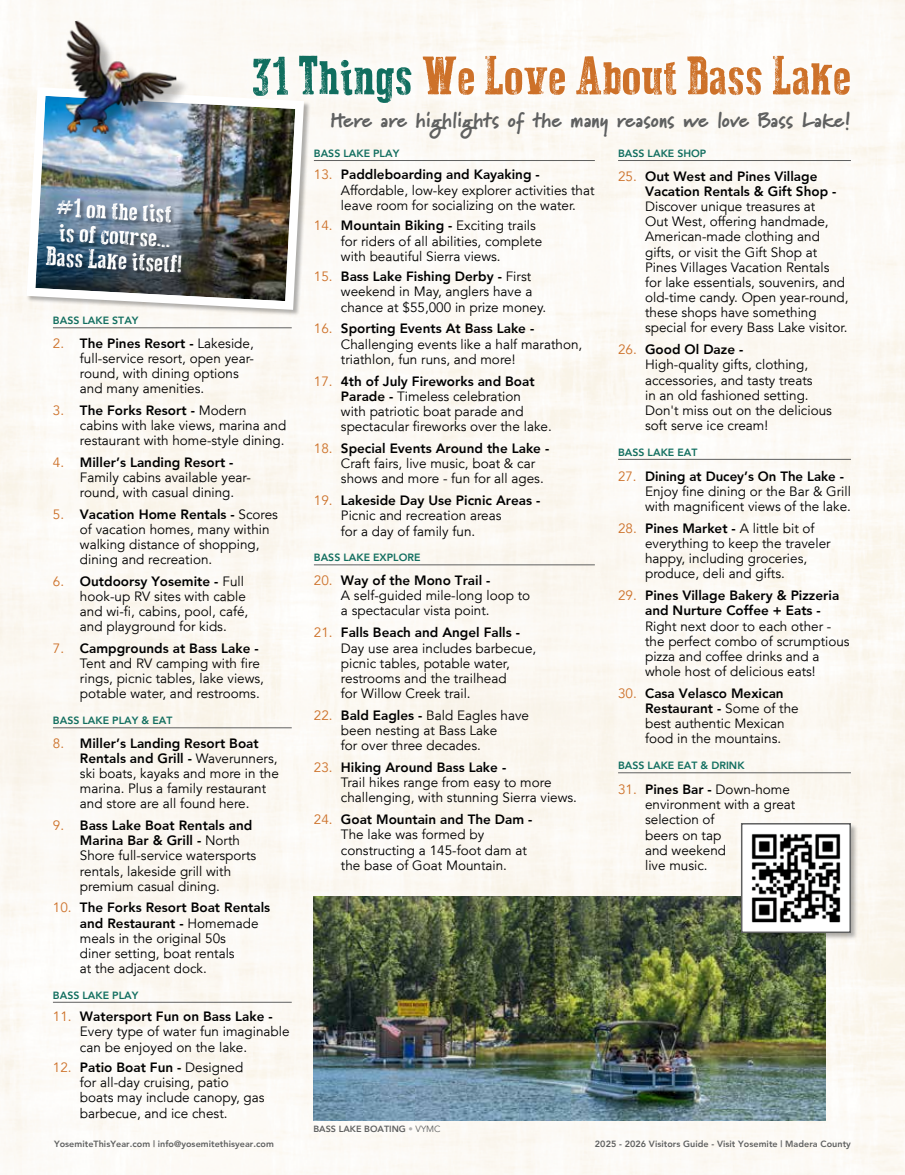
<style>
.page{position:relative;width:905px;height:1175px;background:#fff}
.page>*{position:absolute;margin:0;border:0;box-sizing:border-box;transform-origin:0 0}
.t1{font:54px "Dust West";color:#cd7129}
.t2{font:26.85px/24.8px "Dust West";color:#fff;text-align:center}
.t3{font:900 21px "Marydale";color:#5f6060}
.t4{font:13.5px/15.1px "Avenir";color:#000}
.t5{font:800 13.5px/15.1px "Avenir";color:#000}
.t6{font:800 10.5px "Avenir";color:#116e5f}
.t7{font:800 9px "Avenir";letter-spacing:.005em;color:#5f6060}
.s1{color:#116e5f}
.s2{color:#cd7129}
.s3{font-weight:800}
.s4{font-weight:400;color:#cd7129}
.s5{font-weight:400;color:#b0b1b1}
.s6{font-weight:400}
</style>
<div class="page">
<div style="left:0;top:0;width:904px;height:1174px;background:#fcf9f4"></div>
<hr style="left:53px;top:327px;width:239px;height:1px;background:#5f6060">
<hr style="left:53px;top:727px;width:239px;height:1px;background:#5f6060">
<hr style="left:53px;top:1001px;width:239px;height:1px;background:#5f6060">
<img style="left:22px;top:83px;width:286px;height:231px">
<hr style="left:314px;top:160px;width:281px;height:1px;background:#5f6060">
<hr style="left:314px;top:564px;width:281px;height:1px;background:#5f6060">
<hr style="left:618px;top:160px;width:232px;height:1px;background:#5f6060">
<hr style="left:618px;top:459px;width:232px;height:1px;background:#5f6060">
<hr style="left:618px;top:772px;width:232px;height:1px;background:#5f6060">
<div style="left:68px;top:24px;width:122px;height:124px;background:#000;opacity:.3"></div>
<img style="left:62px;top:16px;width:117px;height:120px">
<img style="left:11px;top:165px;width:208px;height:120px">
<div style="left:243px;top:45px;width:617px;height:68px;background:#fdfbf7"></div>
<img style="left:313px;top:896px;width:512px;height:224px">
<div style="left:740px;top:823px;width:118px;height:117px;background:#000;opacity:.3"></div>
<img style="left:744px;top:826px;width:103px;height:104px">
<div style="left:741px;top:823px;width:109px;height:110px;border:2px solid #5f6060"></div>
<h1 class="t1" style="left:252px;top:47px;width:600px"><span class="s1">31 Things</span> We Love About Bass Lake</h1>
<h2 class="t2" style="left:49px;top:195px;width:138px;rotate:3deg">#1 on the list is of course...<br>Bass Lake itself!</h2>
<p class="t6" style="left:53px;top:314px;width:87px">BASS LAKE STAY</p>
<p class="t4" style="left:80px;top:336px;width:175px;text-indent:-27px"><span class="s2">2.</span> <span class="s3">The Pines Resort -</span> Lakeside, full-service resort, open year&shy;round, with dining options and many amenities.</p>
<p class="t4" style="left:80px;top:403px;width:208px;text-indent:-27px"><span class="s2">3.</span> <span class="s3">The Forks Resort -</span> Modern cabins with lake views, marina and restaurant with home-style dining.</p>
<p class="t4" style="left:80px;top:455px;width:172px;text-indent:-27px"><span class="s2">4.</span> <span class="s3">Miller’s Landing Resort -<br></span>Family cabins available year&shy;round, with casual dining.</p>
<p class="t4" style="left:80px;top:507px;width:200px;text-indent:-27px"><span class="s2">5.</span> <span class="s3">Vacation Home Rentals -</span> Scores of vacation homes, many within walking distance of shopping, dining and recreation.</p>
<p class="t4" style="left:80px;top:574px;width:170px;text-indent:-27px"><span class="s2">6.</span> <span class="s3">Outdoorsy Yosemite -</span> Full hook-up RV sites with cable and wi-fi, cabins, pool, café, and playground for kids.</p>
<p class="t4" style="left:80px;top:641px;width:185px;text-indent:-27px"><span class="s2">7.</span> <span class="s3">Campgrounds at Bass Lake -<br></span>Tent and RV camping with fire rings, picnic tables, lake views, potable water, and restrooms.</p>
<p class="t6" style="left:53px;top:714px;width:121px">BASS LAKE PLAY &amp; EAT</p>
<p class="t4" style="left:80px;top:736px;width:200px;text-indent:-27px"><span class="s2">8.</span> <span class="s3">Miller’s Landing Resort Boat<br>Rentals and Grill -</span> Waverunners, ski boats, kayaks and more in the marina. Plus a family restaurant and store are all found here.</p>
<p class="t4" style="left:80px;top:818px;width:178px;text-indent:-27px"><span class="s2">9.</span> <span class="s3">Bass Lake Boat Rentals and<br>Marina Bar &amp; Grill -</span> North<br>Shore full-service watersports rentals, lakeside grill with premium casual dining.</p>
<p class="t4" style="left:80px;top:900px;width:192px;text-indent:-27px"><span class="s2">10.</span> <span class="s3">The Forks Resort Boat Rentals and Restaurant -</span> Homemade meals in the original 50s<br>diner setting, boat rentals<br>at the adjacent dock.</p>
<p class="t6" style="left:53px;top:988px;width:87px">BASS LAKE PLAY</p>
<p class="t4" style="left:80px;top:1009px;width:211px;text-indent:-27px"><span class="s2">11.</span> <span class="s3">Watersport Fun on Bass Lake -<br></span>Every type of water fun imaginable can be enjoyed on the lake.</p>
<p class="t4" style="left:80px;top:1060px;width:186px;text-indent:-27px"><span class="s2">12.</span> <span class="s3">Patio Boat Fun -</span> Designed<br>for all-day cruising, patio boats may include canopy, gas barbecue, and ice chest.</p>
<h3 class="t3" style="left:330px;top:107px;width:522px">Here are highlights of the many reasons we love Bass Lake!</h3>
<p class="t6" style="left:618px;top:147px;width:90px">BASS LAKE SHOP</p>
<p class="t5" style="left:645px;top:168px;width:193px;text-indent:-27px"><span class="s4">25.</span> Out West and Pines Village<br>Vacation Rentals &amp; Gift Shop -</p>
<p class="t4" style="left:645px;top:199px;width:205px">Discover unique treasures at<br>Out West, offering handmade,<br>American-made clothing and gifts, or visit the Gift Shop at<br>Pines Villages Vacation Rentals for lake essentials, souvenirs, and old-time candy. Open year-round, these shops have something special for every Bass Lake visitor.</p>
<p class="t4" style="left:645px;top:342px;width:188px;text-indent:-27px"><span class="s2">26.</span> <span class="s3">Good Ol Daze -<br></span>High-quality gifts, clothing, accessories, and tasty treats<br>in an old fashioned setting.<br>Don't miss out on the delicious soft serve ice cream!</p>
<p class="t6" style="left:618px;top:446px;width:81px">BASS LAKE EAT</p>
<p class="t4" style="left:645px;top:469px;width:207px;text-indent:-27px"><span class="s2">27.</span> <span class="s3">Dining at Ducey’s On The Lake -<br></span>Enjoy fine dining or the Bar &amp; Grill with magnificent views of the lake.</p>
<p class="t4" style="left:645px;top:521px;width:187px;text-indent:-27px"><span class="s2">28.</span> <span class="s3">Pines Market -</span> A little bit of everything to keep the traveler happy, including groceries, produce, deli and gifts.</p>
<p class="t5" style="left:645px;top:588px;width:196px;text-indent:-27px"><span class="s4">29.</span> Pines Village Bakery &amp; Pizzeria and Nurture Coffee + Eats -</p>
<p class="t4" style="left:645px;top:619px;width:206px">Right next door to each other - the perfect combo of scrumptious pizza and coffee drinks and a whole host of delicious eats!</p>
<p class="t4" style="left:645px;top:686px;width:155px;text-indent:-27px"><span class="s2">30.</span> <span class="s3">Casa Velasco Mexican<br>Restaurant -</span> Some of the best authentic Mexican food in the mountains.</p>
<p class="t6" style="left:618px;top:759px;width:128px">BASS LAKE EAT &amp; DRINK</p>
<p class="t4" style="left:645px;top:782px;width:152px;text-indent:-27px"><span class="s2">31.</span> <span class="s3">Pines Bar -</span> Down-home environment with a great selection of<br>beers on tap<br>and weekend<br>live music.</p>
<p class="t6" style="left:314px;top:147px;width:87px">BASS LAKE PLAY</p>
<p class="t4" style="left:341px;top:168px;width:255px;text-indent:-27px"><span class="s2">13.</span> <span class="s3">Paddleboarding and Kayaking -<br></span>Affordable, low-key explorer activities that leave room for socializing on the water.</p>
<p class="t4" style="left:341px;top:218px;width:203px;text-indent:-27px"><span class="s2">14.</span> <span class="s3">Mountain Biking -</span> Exciting trails for riders of all abilities, complete with beautiful Sierra views.</p>
<p class="t4" style="left:341px;top:269px;width:207px;text-indent:-27px"><span class="s2">15.</span> <span class="s3">Bass Lake Fishing Derby -</span> First weekend in May, anglers have a chance at $55,000 in prize money.</p>
<p class="t4" style="left:341px;top:321px;width:243px;text-indent:-27px"><span class="s2">16.</span> <span class="s3">Sporting Events At Bass Lake -<br></span>Challenging events like a half marathon, triathlon, fun runs, and more!</p>
<p class="t4" style="left:341px;top:374px;width:212px;text-indent:-27px"><span class="s2">17.</span> <span class="s3">4th of July Fireworks and Boat Parade -</span> Timeless celebration<br>with patriotic boat parade and spectacular fireworks over the lake.</p>
<p class="t4" style="left:341px;top:441px;width:210px;text-indent:-27px"><span class="s2">18.</span> <span class="s3">Special Events Around the Lake -<br></span>Craft fairs, live music, boat &amp; car shows and more - fun for all ages.</p>
<p class="t4" style="left:341px;top:493px;width:201px;text-indent:-27px"><span class="s2">19.</span> <span class="s3">Lakeside Day Use Picnic Areas -<br></span>Picnic and recreation areas<br>for a day of family fun.</p>
<p class="t6" style="left:314px;top:551px;width:108px">BASS LAKE EXPLORE</p>
<p class="t4" style="left:341px;top:573px;width:191px;text-indent:-27px"><span class="s2">20.</span> <span class="s3">Way of the Mono Trail -<br></span>A self-guided mile-long loop to a spectacular vista point.</p>
<p class="t4" style="left:341px;top:625px;width:197px;text-indent:-27px"><span class="s2">21.</span> <span class="s3">Falls Beach and Angel Falls -<br></span>Day use area includes barbecue, picnic tables, potable water, restrooms and the trailhead<br>for Willow Creek trail.</p>
<p class="t4" style="left:341px;top:708px;width:190px;text-indent:-27px"><span class="s2">22.</span> <span class="s3">Bald Eagles -</span> Bald Eagles have been nesting at Bass Lake<br>for over three decades.</p>
<p class="t4" style="left:341px;top:760px;width:237px;text-indent:-27px"><span class="s2">23.</span> <span class="s3">Hiking Around Bass Lake -<br></span>Trail hikes range from easy to more challenging, with stunning Sierra views.</p>
<p class="t4" style="left:341px;top:812px;width:193px;text-indent:-27px"><span class="s2">24.</span> <span class="s3">Goat Mountain and The Dam -<br></span>The lake was formed by constructing a 145-foot dam at the base of Goat Mountain.</p>
<p class="t7" style="left:313px;top:1123px;width:129px">BASS LAKE BOATING <span class="s5">•</span> <span class="s6">VYMC</span></p>
<p class="t7" style="left:54px;top:1138px;width:221px">YosemiteThisYear.com | info@yosemitethisyear.com</p>
<p class="t7" style="left:595px;top:1138px;width:257px">2025 - 2026 Visitors Guide - Visit Yosemite | Madera County</p>
</div>
